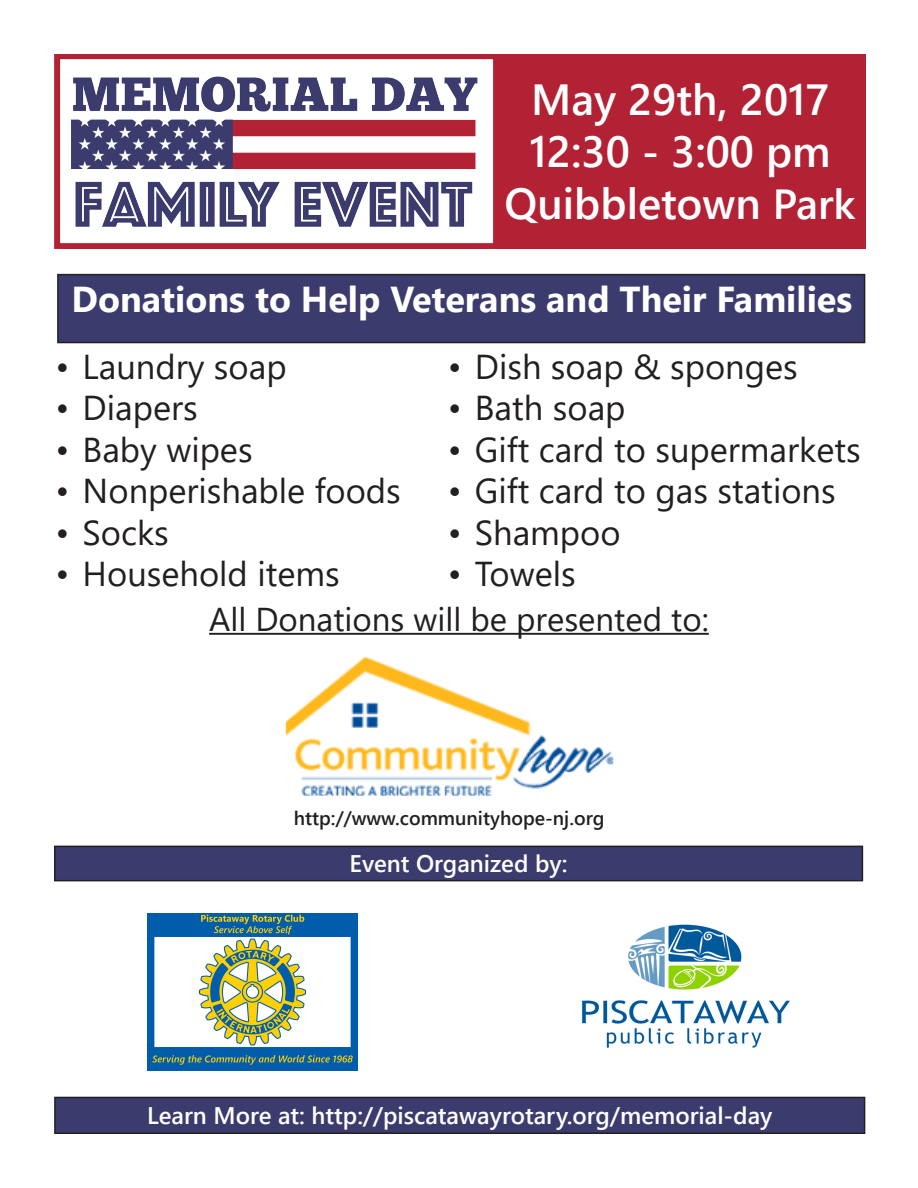
<style>
.page{position:relative;width:918px;height:1188px;background:#fff}
.page>*{position:absolute;margin:0;border:0;box-sizing:border-box;transform-origin:0 0}
.t1{font:600 43.5px/52.2px "Segoe UI";color:#fff;text-align:center}
.t2{font:700 36px "Segoe UI";color:#fff}
.t3{font:34.5px "Segoe UI";color:#231f20}
.t4{font:33px "Segoe UI";color:#231f20}
.t5{font:600 24px "Segoe UI";color:#fff}
.t6{font:600 19.5px "Segoe UI";color:#231f20}
.s1{font-size:42px}
</style>
<div class="page">
<div style="left:58px;top:275px;width:807px;height:68px;background:#3c3b6e"></div>
<div style="left:57px;top:274px;width:808px;height:69px;border:2px solid #231f20"></div>
<img style="left:54px;top:54px;width:441px;height:195px">
<div style="left:495px;top:54px;width:370px;height:195px;background:#b22234"></div>
<div style="left:55px;top:846px;width:807px;height:35px;background:#3c3b6e"></div>
<div style="left:54px;top:846px;width:809px;height:35px;border:2px solid #231f20"></div>
<img style="left:285px;top:656px;width:329px;height:140px">
<img style="left:147px;top:913px;width:210px;height:158px">
<img style="left:582px;top:924px;width:208px;height:124px">
<hr style="left:209px;top:633px;width:500px;height:2px;background:#231f20">
<div style="left:55px;top:1097px;width:810px;height:36px;background:#3c3b6e"></div>
<div style="left:54px;top:1097px;width:811px;height:37px;border:2px solid #231f20"></div>
<p class="t1" style="left:531px;top:73px;width:299px">May 29th, 2017</p>
<p class="t1" style="left:505px;top:125px;width:353px">12:30 - 3:00 pm<br>Quibbletown <span class="s1">Park</span></p>
<p class="t2" style="left:72px;top:270px;width:782px">Donations to Help Veterans and Their Families</p>
<p class="t3" style="left:56px;top:339px;width:233px">• Laundry soap</p>
<p class="t3" style="left:56px;top:380px;width:144px">• Diapers</p>
<p class="t3" style="left:56px;top:422px;width:199px">• Baby wipes</p>
<p class="t3" style="left:56px;top:463px;width:347px">• Nonperishable foods</p>
<p class="t3" style="left:56px;top:505px;width:115px">• Socks</p>
<p class="t3" style="left:56px;top:546px;width:286px">• Household items</p>
<p class="t3" style="left:448px;top:339px;width:351px">• Dish soap &amp; sponges</p>
<p class="t3" style="left:448px;top:380px;width:179px">• Bath soap</p>
<p class="t3" style="left:448px;top:422px;width:414px">• Gift card to supermarkets</p>
<p class="t3" style="left:448px;top:463px;width:389px">• Gift card to gas stations</p>
<p class="t3" style="left:448px;top:505px;width:174px">• Shampoo</p>
<p class="t3" style="left:448px;top:546px;width:129px">• Towels</p>
<p class="t4" style="left:209px;top:593px;width:501px">All Donations will be presented to:</p>
<p class="t6" style="left:294px;top:803px;width:312px">http://www.communityhope-nj.org</p>
<p class="t5" style="left:350px;top:844px;width:219px">Event Organized by:</p>
<p class="t5" style="left:147px;top:1096px;width:627px">Learn More at: http://piscatawayrotary.org/memorial-day</p>
</div>
